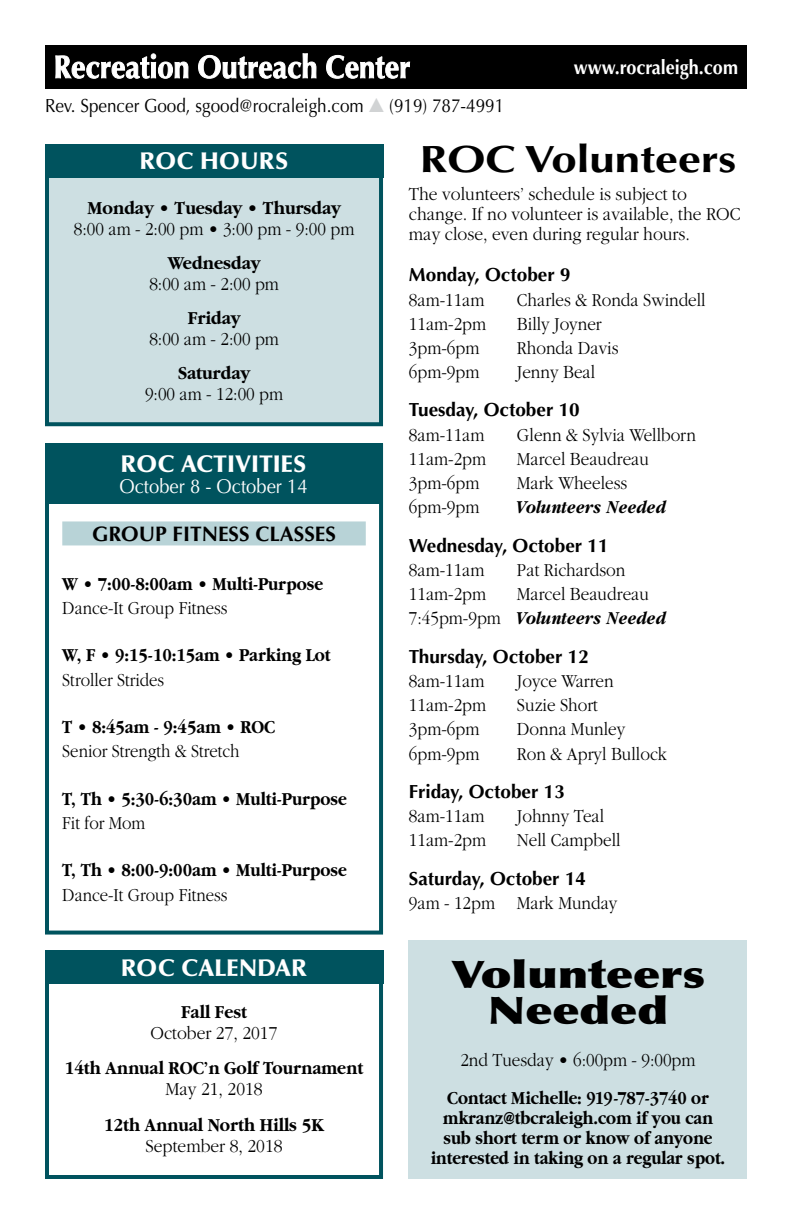
<style>
.page{position:relative;width:792px;height:1224px;background:#fff}
.page>*{position:absolute;margin:0;border:0;box-sizing:border-box;transform-origin:0 0}
.t1{font:900 38px/36px "Optima";letter-spacing:-.005em;color:#000;text-align:center;scale:1.25 1}
.t2{font:700 38px "Optima";color:#000;scale:1.2 1}
.t3{font:900 24px "Optima";letter-spacing:.005em;color:#fff}
.t4{font:700 21px "Optima";color:#000}
.t5{font:700 20px "Optima";color:#fff;scale:.9 1}
.t6{font:20px "Optima";color:#fff;scale:.92 1}
.t7{font:300 19px/24.2px "Garamond";color:#000;scale:.9 1}
.t8{font:300 19px/20px "Garamond";color:#000;scale:.92 1}
.t9{font:700 19px "Garamond";letter-spacing:-.005em;color:#000;scale:.88 1}
.t10{font:700 19px/20px "Garamond";letter-spacing:-.005em;color:#000;text-align:center;scale:.87 1}
.t11{font:700 19px "Optima";color:#000}
.t12{font:300 19px "Garamond";color:#000;scale:.88 1}
.t13{font:700 19px "Garamond";letter-spacing:-.005em;color:#000;scale:.9 1}
.t14{font:19px "Optima";color:#000;scale:.9 1}
.t15{font:700 19px "Garamond";letter-spacing:-.005em;color:#000;scale:.92 1}
.t16{font:italic 700 19px "Garamond";letter-spacing:.005em;color:#000;scale:.88 1}
.s1{color:#d1d3d4}
.s2{font-weight:700;font-style:italic}
</style>
<div class="page">
<div style="left:45px;top:45px;width:702px;height:43px;background:#000"></div>
<svg style="left:55px;top:53px;width:133px;height:26px"></svg>
<svg style="left:198px;top:53px;width:118px;height:26px"></svg>
<svg style="left:326px;top:55px;width:84px;height:24px"></svg>
<div style="left:409px;top:940px;width:338px;height:239px;background:#cddfe2"></div>
<div style="left:45px;top:444px;width:338px;height:491px;border:4px solid #00535e"></div>
<div style="left:45px;top:444px;width:337px;height:60px;background:#00535e"></div>
<div style="left:62px;top:521px;width:304px;height:24px;background:#b8d3d7"></div>
<div style="left:45px;top:950px;width:338px;height:229px;border:4px solid #00535e"></div>
<div style="left:45px;top:951px;width:338px;height:33px;background:#00535e"></div>
<div style="left:45px;top:144px;width:338px;height:282px;background:#cddfe2;border:4px solid #00535e"></div>
<div style="left:45px;top:144px;width:338px;height:33px;background:#00535e"></div>
<p class="t14" style="left:45px;top:95px;width:512px">Rev. Spencer Good, sgood@rocraleigh.com <span class="s1">▲</span> (919) 787-4991</p>
<p class="t5" style="left:574px;top:55px;width:184px">www.rocraleigh.com</p>
<p class="t3" style="left:140px;top:147px;width:150px">ROC HOURS</p>
<p class="t15" style="left:87px;top:197px;width:277px">Monday • Tuesday • Thursday</p>
<p class="t7" style="left:74px;top:217px;width:313px">8:00 am - 2:00 pm • 3:00 pm - 9:00 pm</p>
<p class="t15" style="left:168px;top:252px;width:102px">Wednesday</p>
<p class="t7" style="left:149px;top:272px;width:146px">8:00 am - 2:00 pm</p>
<p class="t15" style="left:188px;top:307px;width:59px">Friday</p>
<p class="t7" style="left:149px;top:327px;width:146px">8:00 am - 2:00 pm</p>
<p class="t15" style="left:178px;top:362px;width:80px">Saturday</p>
<p class="t7" style="left:145px;top:382px;width:155px">9:00 am - 12:00 pm</p>
<p class="t3" style="left:121px;top:450px;width:77px">ROC ACT</p>
<p class="t3" style="left:227px;top:450px;width:81px">IVITIES</p>
<p class="t6" style="left:119px;top:475px;width:206px">October 8 - October 14</p>
<p class="t4" style="left:92px;top:522px;width:103px">Group Fitness</p>
<p class="t4" style="left:255px;top:522px;width:26px">Classes</p>
<p class="t9" style="left:62px;top:573px;width:298px">W • 7:00-8:00am • Multi-Purpose</p>
<p class="t12" style="left:62px;top:598px;width:189px">Dance-It Group Fitness</p>
<p class="t9" style="left:62px;top:645px;width:306px">W, F • 9:15-10:15am • Parking Lot</p>
<p class="t12" style="left:62px;top:669px;width:117px">Stroller Strides</p>
<p class="t9" style="left:62px;top:716px;width:244px">T • 8:45am - 9:45am • ROC</p>
<p class="t12" style="left:62px;top:741px;width:203px">Senior Strength &amp; Stretch</p>
<p class="t9" style="left:62px;top:788px;width:325px">T, Th • 5:30-6:30am • Multi-Purpose</p>
<p class="t12" style="left:62px;top:813px;width:96px">Fit for Mom</p>
<p class="t9" style="left:62px;top:860px;width:325px">T, Th • 8:00-9:00am • Multi-Purpose</p>
<p class="t12" style="left:62px;top:884px;width:189px">Dance-It Group Fitness</p>
<p class="t3" style="left:121px;top:954px;width:188px">ROC CALENDAR</p>
<p class="t13" style="left:181px;top:1001px;width:75px">Fall Fest</p>
<p class="t8" style="left:151px;top:1023px;width:139px">October 27, 2017</p>
<p class="t13" style="left:65px;top:1058px;width:333px">14th Annual ROC’n Golf Tournament</p>
<p class="t8" style="left:165px;top:1080px;width:107px">May 21, 2018</p>
<p class="t13" style="left:104px;top:1114px;width:246px">12th Annual North Hills 5K</p>
<p class="t8" style="left:145px;top:1136px;width:150px">September 8, 2018</p>
<h1 class="t2" style="left:420px;top:137px;width:265px">ROC Volunteers</h1>
<p class="t8" style="left:409px;top:184px;width:362px">The volunteers’ schedule is subject to change. If no volunteer is available, the ROC may close, even during regular hours.</p>
<p class="t11" style="left:409px;top:264px;width:163px">Monday, October 9</p>
<p class="t7" style="left:409px;top:288px;width:85px">8am-11am</p>
<p class="t7" style="left:517px;top:288px;width:211px">Charles &amp; Ronda Swindell</p>
<p class="t7" style="left:409px;top:312px;width:87px">11am-2pm</p>
<p class="t7" style="left:517px;top:312px;width:96px">Billy Joyner</p>
<p class="t7" style="left:409px;top:336px;width:80px">3pm-6pm</p>
<p class="t7" style="left:517px;top:336px;width:114px">Rhonda Davis</p>
<p class="t7" style="left:409px;top:360px;width:80px">6pm-9pm</p>
<p class="t7" style="left:517px;top:360px;width:89px">Jenny Beal</p>
<p class="t11" style="left:409px;top:399px;width:172px">Tuesday, October 10</p>
<p class="t7" style="left:409px;top:423px;width:85px">8am-11am</p>
<p class="t7" style="left:517px;top:423px;width:200px">Glenn &amp; Sylvia Wellborn</p>
<p class="t7" style="left:409px;top:447px;width:87px">11am-2pm</p>
<p class="t7" style="left:517px;top:447px;width:148px">Marcel Beaudreau</p>
<p class="t7" style="left:409px;top:471px;width:80px">3pm-6pm</p>
<p class="t7" style="left:517px;top:471px;width:124px">Mark Wheeless</p>
<p class="t7" style="left:409px;top:495px;width:80px">6pm-9pm</p>
<p class="t16" style="left:517px;top:497px;width:172px">Volunteers Needed</p>
<p class="t11" style="left:409px;top:534px;width:201px">Wednesday, October 11</p>
<p class="t7" style="left:409px;top:558px;width:85px">8am-11am</p>
<p class="t7" style="left:517px;top:558px;width:122px">Pat Richardson</p>
<p class="t7" style="left:409px;top:582px;width:87px">11am-2pm</p>
<p class="t7" style="left:409px;top:582px;width:288px;text-indent:108px">Marcel Beaudreau<br>7:45pm-9pm <span class="s2">Volunteers Needed</span></p>
<p class="t11" style="left:409px;top:645px;width:182px">Thursday, October 12</p>
<p class="t7" style="left:409px;top:669px;width:85px">8am-11am</p>
<p class="t7" style="left:517px;top:669px;width:109px">Joyce Warren</p>
<p class="t7" style="left:409px;top:693px;width:87px">11am-2pm</p>
<p class="t7" style="left:517px;top:693px;width:92px">Suzie Short</p>
<p class="t7" style="left:409px;top:717px;width:80px">3pm-6pm</p>
<p class="t7" style="left:517px;top:717px;width:122px">Donna Munley</p>
<p class="t7" style="left:409px;top:742px;width:80px">6pm-9pm</p>
<p class="t7" style="left:517px;top:742px;width:168px">Ron &amp; Apryl Bullock</p>
<p class="t11" style="left:409px;top:780px;width:157px">Friday, October 13</p>
<p class="t7" style="left:409px;top:804px;width:85px">8am-11am</p>
<p class="t7" style="left:517px;top:804px;width:98px">Johnny Teal</p>
<p class="t7" style="left:409px;top:829px;width:87px">11am-2pm</p>
<p class="t7" style="left:517px;top:829px;width:117px">Nell Campbell</p>
<p class="t11" style="left:409px;top:867px;width:179px">Saturday, October 14</p>
<p class="t7" style="left:409px;top:891px;width:233px">9am - 12pm Mark Munday</p>
<h1 class="t1" style="left:451px;top:957px;width:205px">Volunteers<br>Needed</h1>
<p class="t7" style="left:460px;top:1048px;width:263px">2nd Tuesday • 6:00pm - 9:00pm</p>
<p class="t10" style="left:431px;top:1088px;width:340px">Contact Michelle: 919-787-3740 or mkranz@tbcraleigh.com if you can sub short term or know of anyone interested in taking on a regular spot.</p>
</div>
